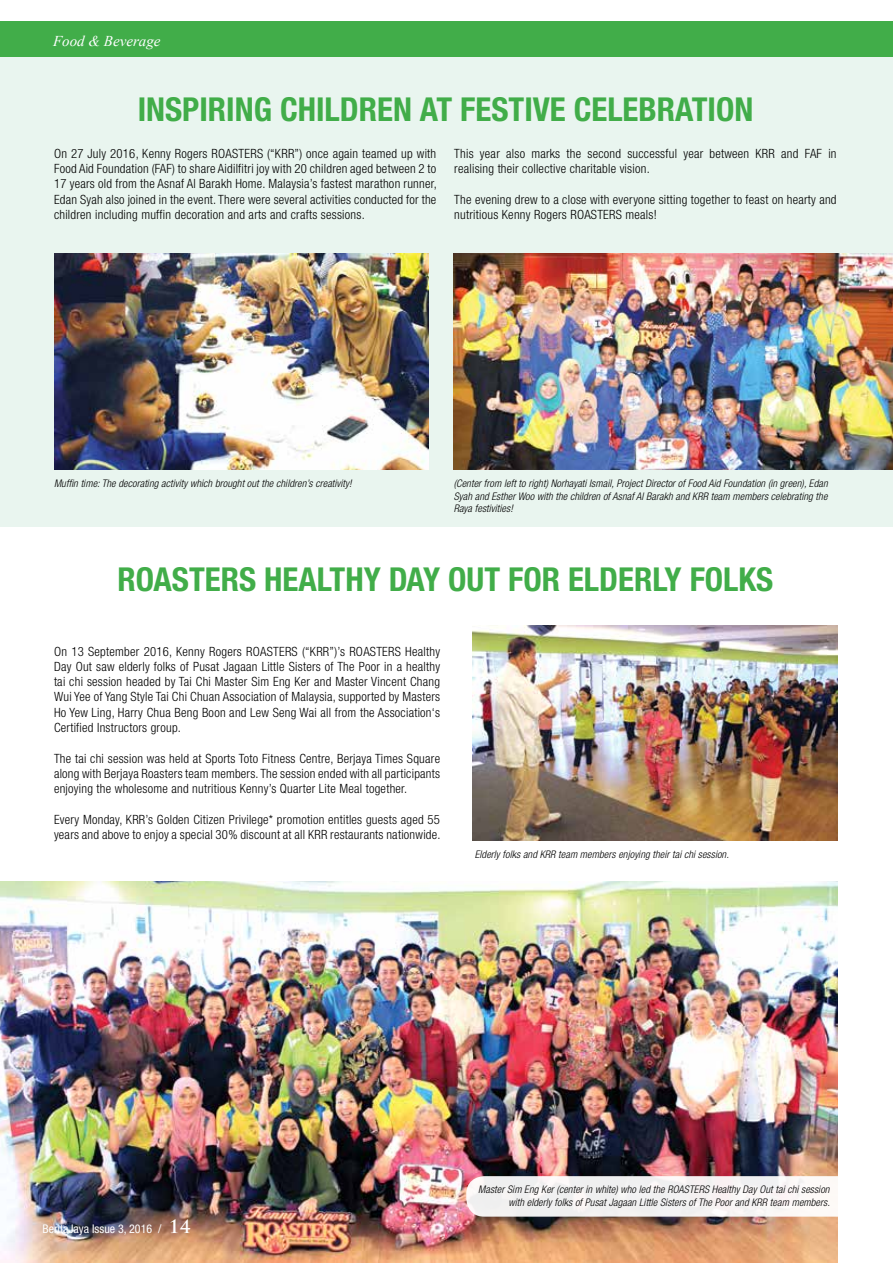
<style>
.page{position:relative;width:893px;height:1263px;background:#fff}
.page>*{position:absolute;margin:0;border:0;box-sizing:border-box;transform-origin:0 0}
.t1{font:700 condensed 33px "Helvetica Neue LT Std";color:#41ad49}
.t2{font:italic 15px "Times New Roman";color:#fff}
.t3{font:300 condensed 12.75px/15.3px "Helvetica Neue LT Std";letter-spacing:.02em;color:#000;text-align:justify}
.t4{font:condensed 12px "Helvetica Neue LT Std";color:#fff}
.t5{font:italic 300 condensed 10.5px/12.6px "Helvetica Neue LT Std";letter-spacing:.01em;color:#000;text-align:justify}
.s1{font-family:"Trajan Pro";font-weight:700;font-stretch:normal;font-size:18px}
</style>
<div class="page">
<div style="left:0;top:40px;width:893px;height:486px;background:#e9f5ef"></div>
<img style="left:0;top:881px;width:837px;height:382px">
<div style="left:466px;top:1176px;width:393px;height:40px;background:#f3f1f2;border-radius:18px"></div>
<img style="left:473px;top:625px;width:364px;height:215px">
<img style="left:54px;top:254px;width:374px;height:216px">
<img style="left:454px;top:254px;width:439px;height:216px">
<div style="left:0;top:21px;width:893px;height:36px;background:#41ad49"></div>
<p class="t2" style="left:53px;top:31px;width:109px">Food &amp; Beverage</p>
<h1 class="t1" style="left:138px;top:90px;width:617px">INSPIRING CHILDREN AT FESTIVE CELEBRATION</h1>
<p class="t3" style="left:54px;top:145px;width:384px">On 27 July 2016, Kenny Rogers ROASTERS (“KRR”) once again teamed up with Food Aid Foundation (FAF) to share Aidilfitri joy with 20 children aged between 2 to 17 years old from the Asnaf Al Barakh Home. Malaysia’s fastest marathon runner, Edan Syah also joined in the event. There were several activities conducted for the children including muffin decoration and arts and crafts sessions.</p>
<p class="t3" style="left:454px;top:145px;width:384px">This year also marks the second successful year between KRR and FAF in realising their collective charitable vision.</p>
<p class="t3" style="left:454px;top:191px;width:384px">The evening drew to a close with everyone sitting together to feast on hearty and nutritious Kenny Rogers ROASTERS meals!</p>
<p class="t5" style="left:54px;top:477px;width:299px">Muffin time: The decorating activity which brought out the children’s creativity!</p>
<p class="t5" style="left:454px;top:477px;width:375px">(Center from left to right) Norhayati Ismail, Project Director of Food Aid Foundation (in green), Edan Syah and Esther Woo with the children of Asnaf Al Barakh and KRR team members celebrating the Raya festivities!</p>
<h1 class="t1" style="left:118px;top:559px;width:657px">ROASTERS HEALTHY DAY OUT FOR ELDERLY FOLKS</h1>
<p class="t3" style="left:54px;top:643px;width:388px">On 13 September 2016, Kenny Rogers ROASTERS (“KRR”)’s ROASTERS Healthy Day Out saw elderly folks of Pusat Jagaan Little Sisters of The Poor in a healthy tai chi session headed by Tai Chi Master Sim Eng Ker and Master Vincent Chang Wui Yee of Yang Style Tai Chi Chuan Association of Malaysia, supported by Masters Ho Yew Ling, Harry Chua Beng Boon and Lew Seng Wai all from the Association‘s Certified Instructors group.</p>
<p class="t3" style="left:54px;top:750px;width:388px">The tai chi session was held at Sports Toto Fitness Centre, Berjaya Times Square along with Berjaya Roasters team members. The session ended with all participants enjoying the wholesome and nutritious Kenny’s Quarter Lite Meal together.</p>
<p class="t3" style="left:54px;top:811px;width:388px">Every Monday, KRR’s Golden Citizen Privilege* promotion entitles guests aged 55 years and above to enjoy a special 30% discount at all KRR restaurants nationwide.</p>
<p class="t5" style="left:475px;top:848px;width:256px">Elderly folks and KRR team members enjoying their tai chi session.</p>
<p class="t4" style="left:43px;top:1222px;width:149px">BeritaJaya Issue 3, 2016 / <span class="s1">14</span></p>
<p class="t5" style="left:478px;top:1183px;width:353px;text-align:right">Master Sim Eng Ker (center in white) who led the ROASTERS Healthy Day Out tai chi session with elderly folks of Pusat Jagaan Little Sisters of The Poor and KRR team members.</p>
</div>
